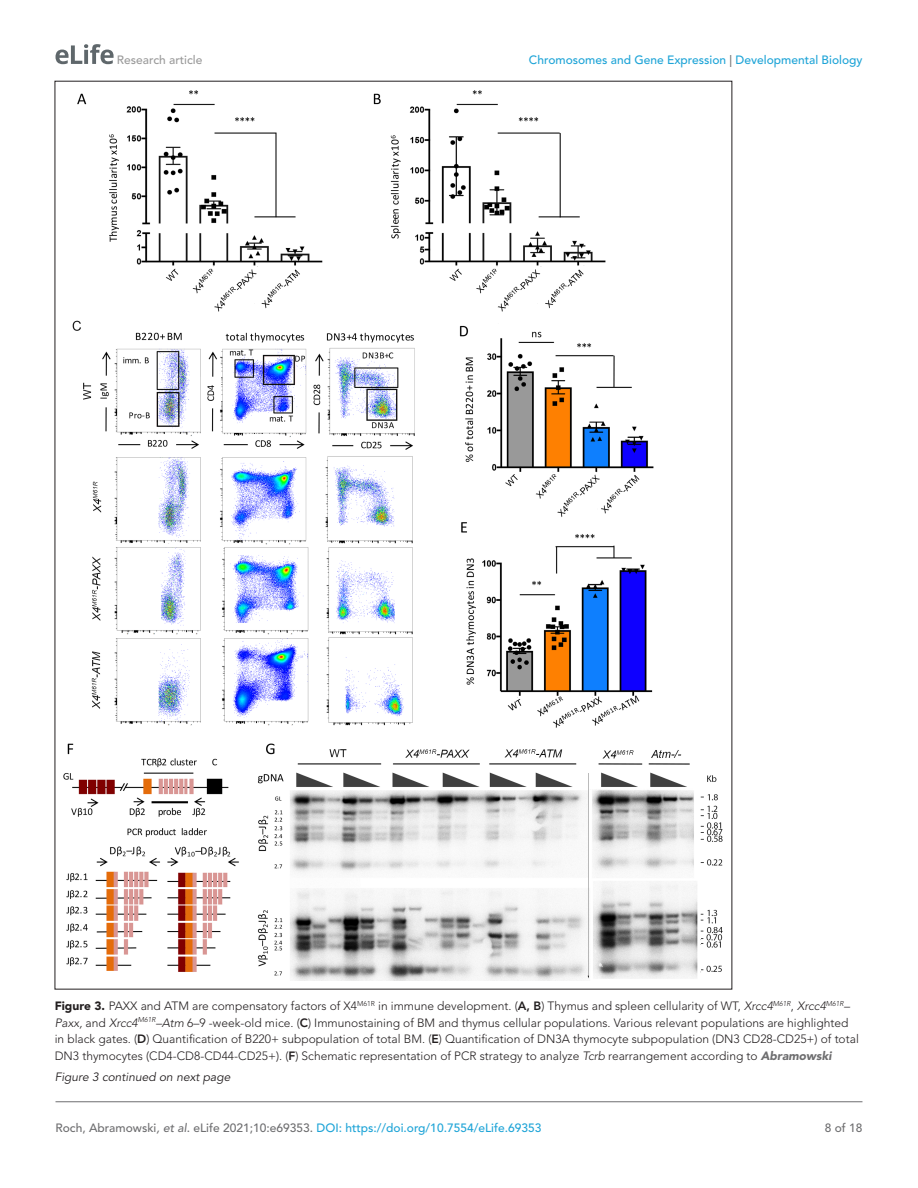
<style>
.page{position:relative;width:918px;height:1188px;background:#fff}
.page>*{position:absolute;margin:0;border:0;box-sizing:border-box;transform-origin:0 0}
.t1{font:300 12px/16.5px "Avenir LT Std";color:#231f20}
.t2{font:500 12px "Avenir LT Std";color:#1ea4d7}
.t3{font:italic 12px "Avenir LT Std";color:#231f20}
.t4{font:500 12px "Avenir LT Std";color:#9a9a9a}
.t5{font:500 12px "Avenir LT Std";color:#6e6e70}
.s1{color:#6e6e70}
.s2{font-weight:900}
.s3{font-weight:800}
.s4{font-style:italic}
.s5{font-weight:900;font-style:italic;color:#6e6e70}
.s6{font-style:italic;color:#6e6e70}
</style>
<div class="page">
<svg style="left:56px;top:44px;width:58px;height:20px"></svg>
<hr style="left:56px;top:1101px;width:806px;height:1px;background:#6e6e70">
<img style="left:64px;top:90px;width:659px;height:890px">
<p class="t4" style="left:117px;top:53px;width:87px">Research article</p>
<p class="t2" style="left:529px;top:53px;width:335px">Chromosomes and Gene Expression <span class="s1">|</span> Developmental Biology</p>
<p class="t1" style="left:55px;top:998px;width:806px"><span class="s2">Figure 3.</span> PAXX and ATM are compensatory factors of X4<sup>M61R</sup> in immune development. (<span class="s3">A, B</span>) Thymus and spleen cellularity of WT, <span class="s4">Xrcc4</span><sup>M61R</sup>, <span class="s4">Xrcc4</span><sup>M61R</sup><span class="s4">– Paxx,</span> and <span class="s4">Xrcc4</span><sup>M61R</sup><span class="s4">–Atm</span> 6–9 -week-old mice. (<span class="s3">C</span>) Immunostaining of BM and thymus cellular populations. Various relevant populations are highlighted in black gates. (<span class="s3">D</span>) Quantification of B220+ subpopulation of total BM. (<span class="s3">E</span>) Quantification of DN3A thymocyte subpopulation (DN3 CD28-CD25+) of total DN3 thymocytes (CD4-CD8-CD44-CD25+). (<span class="s3">F</span>) Schematic representation of PCR strategy to analyze <span class="s4">Tcrb</span> rearrangement according to <span class="s5">Abramowski</span></p>
<p class="t3" style="left:55px;top:1070px;width:177px">Figure 3 continued on next page</p>
<p class="t2" style="left:56px;top:1121px;width:487px"><span class="s1">Roch, Abramowski</span><span class="s6">, et al</span><span class="s1">. eLife 2021;10:e69353.</span> DOI: https://doi.org/10.7554/eLife.69353</p>
<p class="t5" style="left:825px;top:1121px;width:39px">8 of 18</p>
</div>
